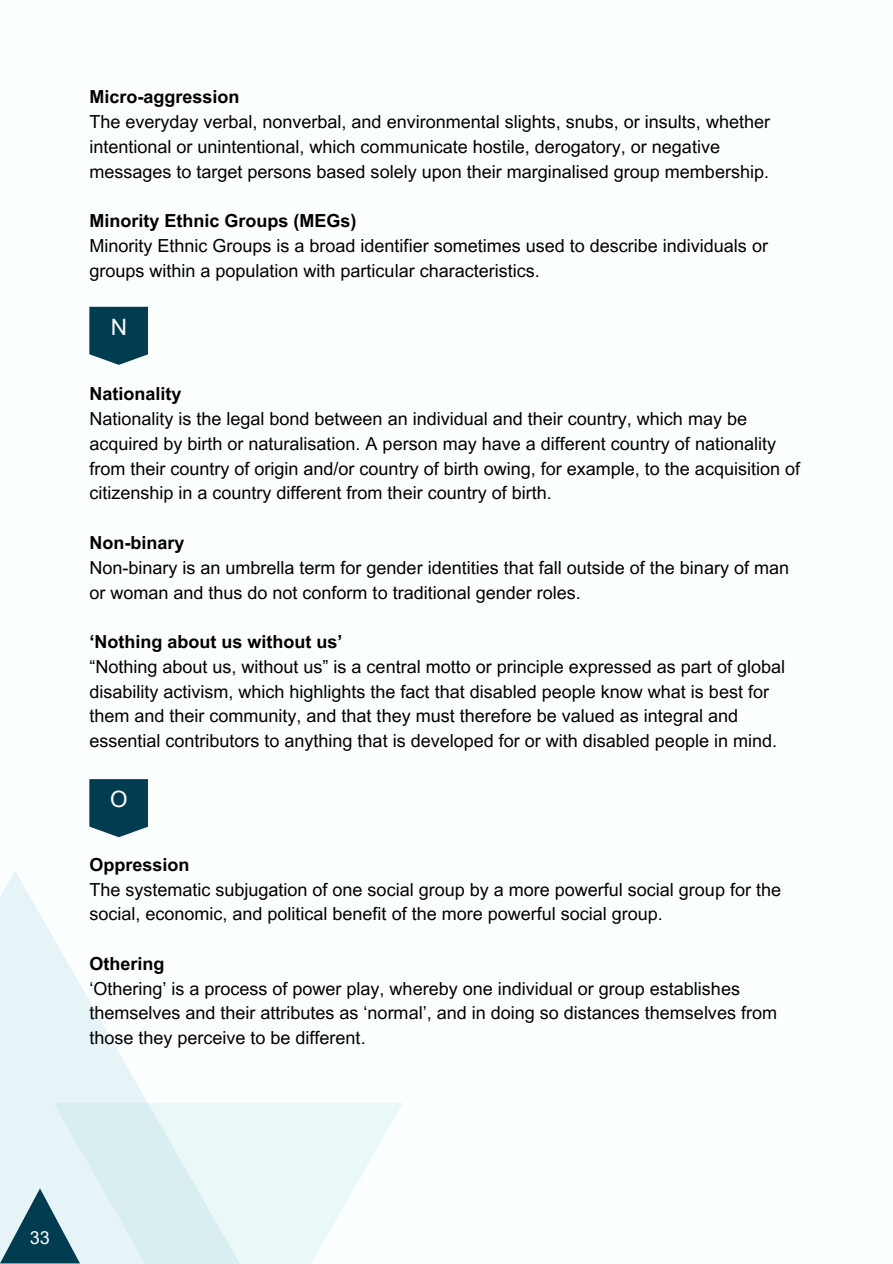
<style>
.page{position:relative;width:893px;height:1264px;background:#fff}
.page>*{position:absolute;margin:0;border:0;box-sizing:border-box;transform-origin:0 0}
.t1{font:22.5px "Arial MT Pro";color:#fff}
.t2{font:18px/24.8px "Arial MT Pro";color:#000}
.t3{font:700 18px "Arial MT Pro";color:#000}
.t4{font:18px "Arial MT Pro";color:#fbffff}
</style>
<div class="page">
<div style="left:0;top:0;width:892px;height:1263px;background:#fbffff"></div>
<div style="left:0;top:870px;width:280px;height:393px;background:linear-gradient(to right,#eaf6f8,#fff)"></div>
<div style="left:53px;top:1102px;width:350px;height:161px;background:linear-gradient(to right,#d9eef1,#f5fdfc)"></div>
<svg style="left:89px;top:307px;width:59px;height:58px;background:#194f62"></svg>
<svg style="left:89px;top:779px;width:59px;height:58px;background:#184e61"></svg>
<svg style="left:0;top:1188px;width:80px;height:75px;background:#7599a4"></svg>
<p class="t3" style="left:89px;top:90px;width:152px">Micro-aggression</p>
<p class="t2" style="left:89px;top:112px;width:682px">The everyday verbal, nonverbal, and environmental slights, snubs, or insults, whether intentional or unintentional, which communicate hostile, derogatory, or negative messages to target persons based solely upon their marginalised group membership.</p>
<p class="t3" style="left:89px;top:214px;width:269px">Minority Ethnic Groups (MEGs)</p>
<p class="t2" style="left:89px;top:235px;width:680px">Minority Ethnic Groups is a broad identifier sometimes used to describe individuals or groups within a population with particular characteristics.</p>
<p class="t1" style="left:111px;top:318px;width:18px">N</p>
<p class="t3" style="left:89px;top:387px;width:94px">Nationality</p>
<p class="t2" style="left:89px;top:409px;width:712px">Nationality is the legal bond between an individual and their country, which may be acquired by birth or naturalisation. A person may have a different country of nationality from their country of origin and/or country of birth owing, for example, to the acquisition of citizenship in a country different from their country of birth.</p>
<p class="t3" style="left:89px;top:536px;width:97px">Non-binary</p>
<p class="t2" style="left:89px;top:557px;width:701px">Non-binary is an umbrella term for gender identities that fall outside of the binary of man or woman and thus do not conform to traditional gender roles.</p>
<p class="t3" style="left:89px;top:635px;width:255px">‘Nothing about us without us’</p>
<p class="t2" style="left:89px;top:656px;width:697px">“Nothing about us, without us” is a central motto or principle expressed as part of global disability activism, which highlights the fact that disabled people know what is best for them and their community, and that they must therefore be valued as integral and essential contributors to anything that is developed for or with disabled people in mind.</p>
<p class="t1" style="left:110px;top:791px;width:19px">O</p>
<p class="t3" style="left:89px;top:857px;width:102px">Oppression</p>
<p class="t2" style="left:89px;top:879px;width:693px">The systematic subjugation of one social group by a more powerful social group for the social, economic, and political benefit of the more powerful social group.</p>
<p class="t3" style="left:89px;top:956px;width:77px">Othering</p>
<p class="t2" style="left:89px;top:978px;width:689px">‘Othering’ is a process of power play, whereby one individual or group establishes themselves and their attributes as ‘normal’, and in doing so distances themselves from those they perceive to be different.</p>
<p class="t4" style="left:30px;top:1230px;width:22px">33</p>
</div>
